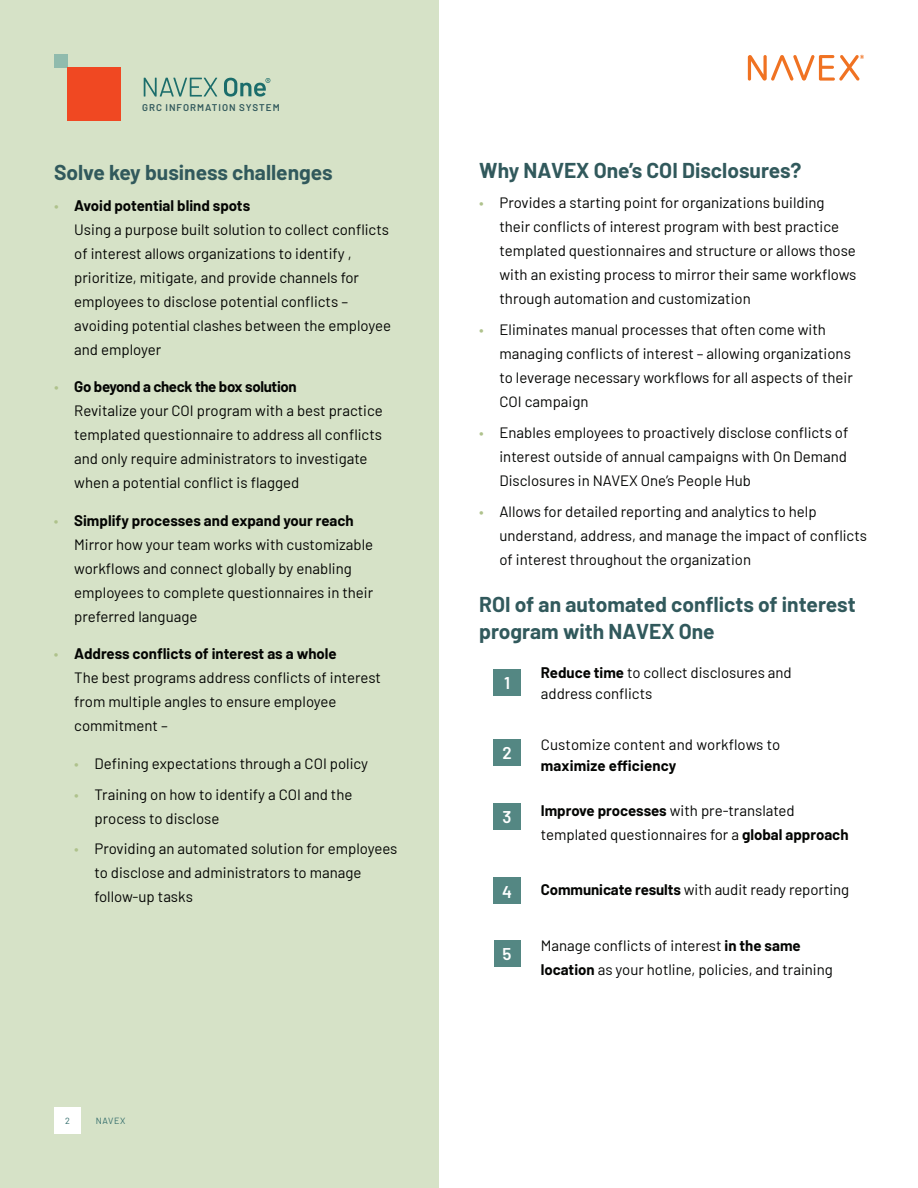
<style>
.page{position:relative;width:918px;height:1188px;background:#fff}
.page>*{position:absolute;margin:0;border:0;box-sizing:border-box;transform-origin:0 0}
.t1{font:700 21px/27px "Barlow";color:#31595c}
.t2{font:600 16.95px "Barlow";color:#fff}
.t3{font:15px/24px "Barlow";color:#040503}
.t4{font:700 15px "Barlow";letter-spacing:.01em;color:#040503}
.t5{font:600 9.75px "Barlow";letter-spacing:.1em;color:#31595c}
.t6{font:9px "Barlow";letter-spacing:.075em;color:#326c6b}
.s1{color:#afc28c}
.s2{font-weight:700}
</style>
<div class="page">
<svg style="left:748px;top:55px;width:116px;height:26px"></svg>
<div style="left:0;top:0;width:439px;height:1188px;background:#d6e2c7"></div>
<div style="left:494px;top:669px;width:27px;height:27px;background:#548783"></div>
<div style="left:494px;top:739px;width:27px;height:27px;background:#548783"></div>
<div style="left:494px;top:803px;width:27px;height:27px;background:#548783"></div>
<div style="left:494px;top:877px;width:27px;height:27px;background:#548783"></div>
<div style="left:54px;top:1107px;width:27px;height:27px;background:#fff"></div>
<div style="left:54px;top:54px;width:14px;height:14px;background:#90bbad"></div>
<div style="left:68px;top:68px;width:54px;height:54px;background:#f04822"></div>
<svg style="left:144px;top:78px;width:73px;height:19px"></svg>
<svg style="left:224px;top:78px;width:46px;height:19px"></svg>
<div style="left:494px;top:940px;width:27px;height:27px;background:#548783"></div>
<p class="t5" style="left:142px;top:101px;width:139px">GRC INFORMATION SYSTEM</p>
<h1 class="t1" style="left:54px;top:158px;width:280px">Solve key business challenges</h1>
<p class="t3" style="left:74px;top:192px;width:318px;text-indent:-20px"><span class="s1">•</span> <span class="s2">Avoid potential blind spots<br></span>Using a purpose built solution to collect conflicts of interest allows organizations to identify , prioritize, mitigate, and provide channels for employees to disclose potential conflicts – avoiding potential clashes between the employee and employer</p>
<p class="t3" style="left:74px;top:374px;width:310px;text-indent:-20px"><span class="s1">•</span> <span class="s2">Go beyond a check the box solution<br></span>Revitalize your COI program with a best practice templated questionnaire to address all conflicts and only require administrators to investigate when a potential conflict is flagged</p>
<p class="t3" style="left:74px;top:507px;width:300px;text-indent:-20px"><span class="s1">•</span> <span class="s2">Simplify processes and expand your reach </span>Mirror how your team works with customizable workflows and connect globally by enabling employees to complete questionnaires in their preferred language</p>
<p class="t3" style="left:74px;top:641px;width:308px;text-indent:-20px"><span class="s1">•</span> <span class="s2">Address conflicts of interest as a whole<br></span>The best programs address conflicts of interest from multiple angles to ensure employee commitment –</p>
<p class="t3" style="left:74px;top:750px;width:295px"><span class="s1">•</span> Defining expectations through a COI policy</p>
<p class="t3" style="left:94px;top:781px;width:259px;text-indent:-20px"><span class="s1">•</span> Training on how to identify a COI and the process to disclose</p>
<p class="t3" style="left:94px;top:836px;width:304px;text-indent:-20px"><span class="s1">•</span> Providing an automated solution for employees to disclose and administrators to manage follow-up tasks</p>
<p class="t6" style="left:65px;top:1114px;width:6px">2</p>
<p class="t6" style="left:96px;top:1114px;width:31px">NAVEX</p>
<h1 class="t1" style="left:479px;top:155px;width:324px">Why NAVEX One’s COI Disclosures?</h1>
<p class="t3" style="left:500px;top:190px;width:358px;text-indent:-20px"><span class="s1">•</span> Provides a starting point for organizations building their conflicts of interest program with best practice templated questionnaires and structure or allows those with an existing process to mirror their same workflows through automation and customization</p>
<p class="t3" style="left:500px;top:317px;width:355px;text-indent:-20px"><span class="s1">•</span> Eliminates manual processes that often come with managing conflicts of interest – allowing organizations to leverage necessary workflows for all aspects of their COI campaign</p>
<p class="t3" style="left:500px;top:419px;width:350px;text-align:justify;text-indent:-20px"><span class="s1">•</span> Enables employees to proactively disclose conflicts of interest outside of annual campaigns with On Demand Disclosures in NAVEX One’s People Hub</p>
<p class="t3" style="left:500px;top:498px;width:369px;text-indent:-20px"><span class="s1">•</span> Allows for detailed reporting and analytics to help understand, address, and manage the impact of conflicts of interest throughout the organization</p>
<h1 class="t1" style="left:479px;top:589px;width:378px">ROI of an automated conflicts of interest program with NAVEX One</h1>
<p class="t2" style="left:504px;top:671px;width:8px">1</p>
<p class="t3" style="left:541px;top:661px;width:253px;line-height:21px"><span class="s2">Reduce time</span> to collect disclosures and address conflicts</p>
<p class="t2" style="left:502px;top:740px;width:11px">2</p>
<p class="t3" style="left:541px;top:731px;width:241px">Customize content and workflows to</p>
<p class="t4" style="left:541px;top:754px;width:137px">maximize efficiency</p>
<p class="t2" style="left:503px;top:805px;width:11px">3</p>
<p class="t3" style="left:541px;top:797px;width:309px"><span class="s2">Improve processes</span> with pre-translated templated questionnaires for a <span class="s2">global approach</span></p>
<p class="t2" style="left:502px;top:879px;width:11px">4</p>
<p class="t3" style="left:541px;top:877px;width:310px"><span class="s2">Communicate results</span> with audit ready reporting</p>
<p class="t2" style="left:503px;top:941px;width:11px">5</p>
<p class="t3" style="left:541px;top:932px;width:294px">Manage conflicts of interest <span class="s2">in the same location</span> as your hotline, policies, and training</p>
</div>
